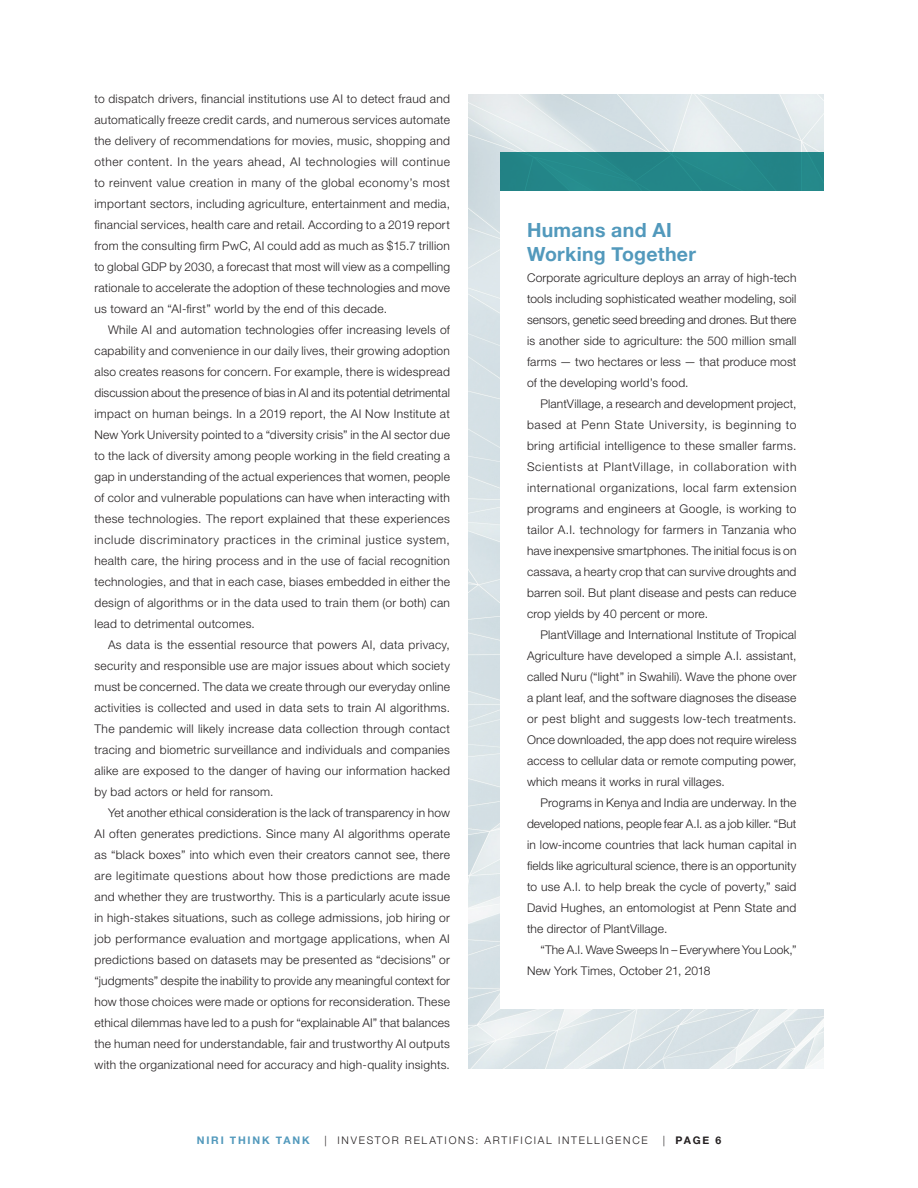
<style>
.page{position:relative;width:918px;height:1188px;background:#fff}
.page>*{position:absolute;margin:0;border:0;box-sizing:border-box;transform-origin:0 0}
.Pull_quote{font:700 19.5px/24px "Helvetica Neue";letter-spacing:.015em;color:#5299bc}
.Body_Copy{font:300 12px/21px "Helvetica Neue LT Pro";letter-spacing:.015em;color:#231f20;text-align:justify}
.t1{font:300 10.5px "Helvetica Neue";letter-spacing:.17em;color:#231f20}
.t2{font:700 10.5px "Helvetica Neue";letter-spacing:.175em;color:#5299bc}
.t3{font:700 10.5px "Helvetica Neue";color:#231f20}
.s1{font-weight:300}
</style>
<div class="page">
<img style="left:468px;top:94px;width:356px;height:974px">
<div style="left:500px;top:152px;width:324px;height:39px;background:#238688"></div>
<div style="left:500px;top:191px;width:324px;height:818px;background:#fff"></div>
<p class="Body_Copy" style="left:94px;top:88px;width:357px">to dispatch drivers, financial institutions use AI to detect fraud and automatically freeze credit cards, and numerous services automate the delivery of recommendations for movies, music, shopping and other content. In the years ahead, AI technologies will continue to reinvent value creation in many of the global economy’s most important sectors, including agriculture, entertainment and media, financial services, health care and retail. According to a 2019 report from the consulting firm PwC, AI could add as much as $15.7 trillion to global GDP by 2030, a forecast that most will view as a compelling rationale to accelerate the adoption of these technologies and move us toward an “AI-first” world by the end of this decade.</p>
<p class="Body_Copy" style="left:94px;top:319px;width:357px;text-indent:14px">While AI and automation technologies offer increasing levels of capability and convenience in our daily lives, their growing adoption also creates reasons for concern. For example, there is widespread discussion about the presence of bias in AI and its potential detrimental impact on human beings. In a 2019 report, the AI Now Institute at New York University pointed to a “diversity crisis” in the AI sector due to the lack of diversity among people working in the field creating a gap in understanding of the actual experiences that women, people of color and vulnerable populations can have when interacting with these technologies. The report explained that these experiences include discriminatory practices in the criminal justice system, health care, the hiring process and in the use of facial recognition technologies, and that in each case, biases embedded in either the design of algorithms or in the data used to train them (or both) can lead to detrimental outcomes.</p>
<p class="Body_Copy" style="left:94px;top:634px;width:357px;text-indent:14px">As data is the essential resource that powers AI, data privacy, security and responsible use are major issues about which society must be concerned. The data we create through our everyday online activities is collected and used in data sets to train AI algorithms.<br>The pandemic will likely increase data collection through contact tracing and biometric surveillance and individuals and companies alike are exposed to the danger of having our information hacked by bad actors or held for ransom.</p>
<p class="Body_Copy" style="left:94px;top:802px;width:357px;text-indent:14px">Yet another ethical consideration is the lack of transparency in how AI often generates predictions. Since many AI algorithms operate as “black boxes” into which even their creators cannot see, there are legitimate questions about how those predictions are made and whether they are trustworthy. This is a particularly acute issue in high-stakes situations, such as college admissions, job hiring or job performance evaluation and mortgage applications, when AI predictions based on datasets may be presented as “decisions” or “judgments” despite the inability to provide any meaningful context for how those choices were made or options for reconsideration. These ethical dilemmas have led to a push for “explainable AI” that balances the human need for understandable, fair and trustworthy AI outputs with the organizational need for accuracy and high-quality insights.</p>
<p class="Pull_quote" style="left:527px;top:219px;width:171px">Humans and AI<br>Working Together</p>
<p class="Body_Copy" style="left:527px;top:267px;width:271px">Corporate agriculture deploys an array of high-tech tools including sophisticated weather modeling, soil sensors, genetic seed breeding and drones. But there is another side to agriculture: the 500 million small farms — two hectares or less — that produce most of the developing world’s food.</p>
<p class="Body_Copy" style="left:527px;top:393px;width:271px;text-indent:14px">PlantVillage, a research and development project, based at Penn State University, is beginning to bring artificial intelligence to these smaller farms.<br>Scientists at PlantVillage, in collaboration with international organizations, local farm extension programs and engineers at Google, is working to tailor A.I. technology for farmers in Tanzania who have inexpensive smartphones. The initial focus is on cassava, a hearty crop that can survive droughts and barren soil. But plant disease and pests can reduce crop yields by 40 percent or more.</p>
<p class="Body_Copy" style="left:527px;top:624px;width:271px;text-indent:14px">PlantVillage and International Institute of Tropical Agriculture have developed a simple A.I. assistant, called Nuru (“light” in Swahili). Wave the phone over a plant leaf, and the software diagnoses the disease or pest blight and suggests low-tech treatments.<br>Once downloaded, the app does not require wireless access to cellular data or remote computing power, which means it works in rural villages.</p>
<p class="Body_Copy" style="left:527px;top:792px;width:271px;text-indent:14px">Programs in Kenya and India are underway. In the developed nations, people fear A.I. as a job killer. “But in low-income countries that lack human capital in fields like agricultural science, there is an opportunity to use A.I. to help break the cycle of poverty,” said David Hughes, an entomologist at Penn State and the director of PlantVillage.</p>
<p class="Body_Copy" style="left:527px;top:939px;width:271px;text-indent:14px">“The A.I. Wave Sweeps In – Everywhere You Look,”<br>New York Times, October 21, 2018</p>
<p class="t2" style="left:197px;top:1132px;width:114px">NIRI THINK TANK</p>
<p class="t1" style="left:325px;top:1131px;width:325px">| INVESTOR RELATIONS: ARTIFICIAL INTELLIGENCE</p>
<p class="t3" style="left:663px;top:1132px;width:60px"><span class="s1">|</span> PAGE 6</p>
</div>
